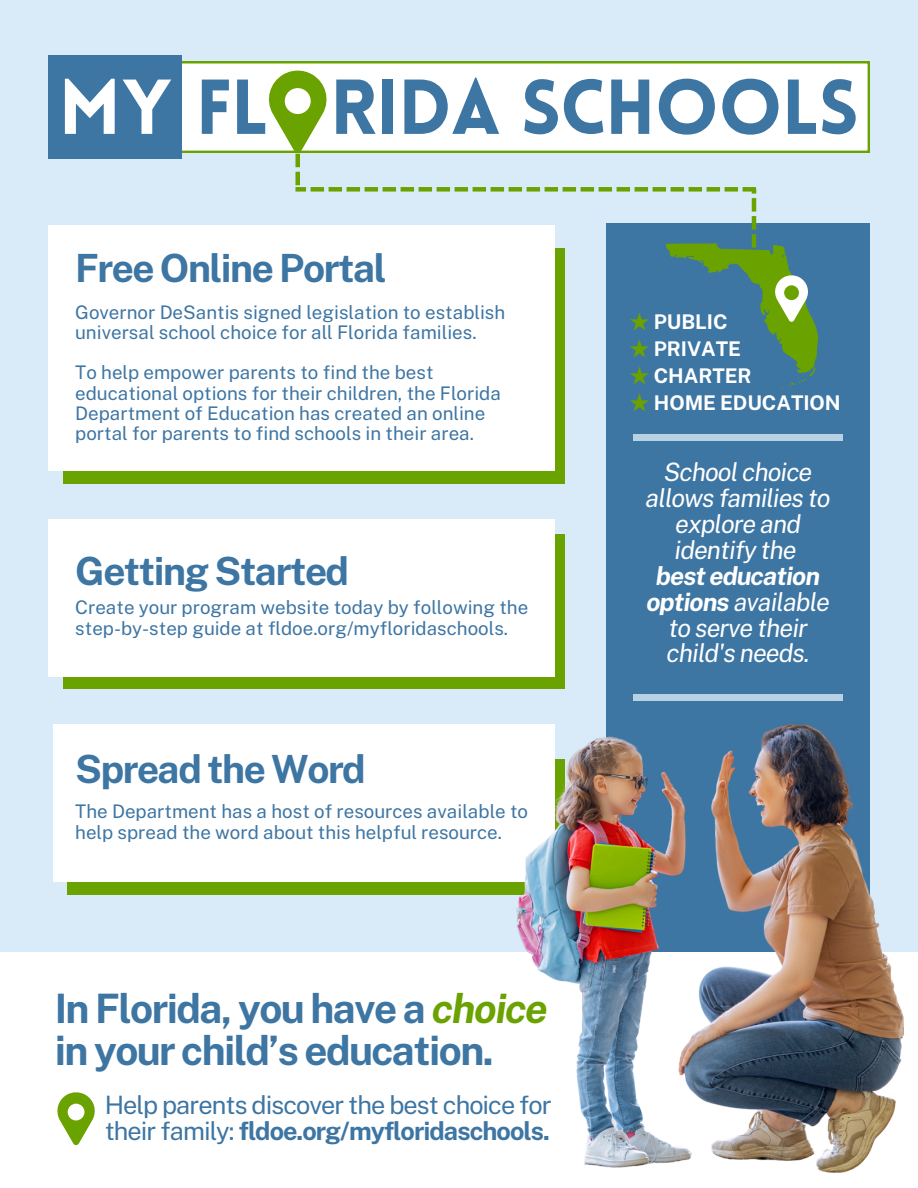
<style>
.page{position:relative;width:918px;height:1188px;background:#d9ebf8}
.page>*{position:absolute;margin:0;border:0;box-sizing:border-box;transform-origin:0 0}
.t1{font:900 76.05px "Lovelo";letter-spacing:-.01em;color:#3d75a3}
.t2{font:700 40.5px/41.7px "Public Sans";letter-spacing:-.04em;color:#3d75a3}
.t3{font:700 38.85px "Public Sans";letter-spacing:-.04em;color:#3d75a3}
.t4{font:italic 25.35px/25.8px "Public Sans";letter-spacing:-.04em;color:#fff;text-align:center}
.t5{font:25.35px/25.8px "Public Sans";letter-spacing:-.035em;color:#3d75a3}
.t6{font:700 20.25px "Public Sans";letter-spacing:-.005em;color:#fff}
.t7{font:18.75px/20.2px "Public Sans";color:#3d75a3}
.s1{color:#fff}
.s2{font-style:italic;color:#6aa200}
.s3{font-weight:700}
.s4{font-family:"Noto Sans CJ Ksc";color:#6aa200}
</style>
<div class="page">
<div style="left:63px;top:248px;width:502px;height:236px;background:#6aa200"></div>
<div style="left:607px;top:223px;width:263px;height:956px;background:#3d75a3"></div>
<div style="left:0;top:953px;width:918px;height:235px;background:#fff"></div>
<svg style="left:182px;top:61px;width:688px;height:91px"></svg>
<div style="left:48px;top:55px;width:134px;height:104px;background:#3d75a3"></div>
<svg style="left:57px;top:1092px;width:38px;height:53px"></svg>
<div style="left:48px;top:225px;width:506px;height:246px;background:#fff"></div>
<div style="left:63px;top:535px;width:502px;height:154px;background:#6aa200"></div>
<div style="left:48px;top:519px;width:506px;height:158px;background:#fff"></div>
<div style="left:67px;top:759px;width:498px;height:135px;background:#6aa200"></div>
<div style="left:53px;top:724px;width:501px;height:158px;background:#fff"></div>
<div style="left:633px;top:434px;width:210px;height:7px;background:#b8d2e4"></div>
<svg style="left:265px;top:69px;width:553px;height:319px"></svg>
<img style="left:507px;top:662px;width:397px;height:511px">
<h2 class="t1" style="left:59px;top:77px;width:801px"><span class="s1">MY</span> FL RIDA SCHOOLS</h2>
<p class="t3" style="left:75px;top:245px;width:313px">Free Online Portal</p>
<p class="t7" style="left:75px;top:302px;width:432px">Governor DeSantis signed legislation to establish universal school choice for all Florida families.</p>
<h2 class="t7" style="left:75px;top:362px;width:427px">To help empower parents to find the best educational options for their children, the Florida Department of Education has created an online portal for parents to find schools in their area.</h2>
<h2 class="t3" style="left:75px;top:548px;width:275px">Getting Started</h2>
<p class="t7" style="left:75px;top:598px;width:454px">Create your program website today by following the step-by-step guide at fldoe.org/myfloridaschools.</p>
<p class="t3" style="left:75px;top:746px;width:292px">Spread the Word</p>
<p class="t7" style="left:75px;top:802px;width:454px">The Department has a host of resources available to help spread the word about this helpful resource.</p>
<p class="t2" style="left:55px;top:988px;width:495px">In Florida, you have a <span class="s2">choice </span>in your child’s education.</p>
<h1 class="t5" style="left:105px;top:1092px;width:449px">Help parents discover the best choice for their family: <span class="s3">fldoe.org/myfloridaschools.</span></h1>
<p class="t6" style="left:629px;top:310px;width:100px"><span class="s4">★</span> PUBLIC</p>
<p class="t6" style="left:629px;top:337px;width:113px"><span class="s4">★</span> PRIVATE</p>
<p class="t6" style="left:629px;top:364px;width:124px"><span class="s4">★</span> CHARTER</p>
<p class="t6" style="left:629px;top:391px;width:213px"><span class="s4">★</span> HOME EDUCATION</p>
<p class="t4" style="left:646px;top:459px;width:187px">School choice allows families to explore and identify the<br><span class="s3">best education options</span> available to serve their child's needs.</p>
</div>
